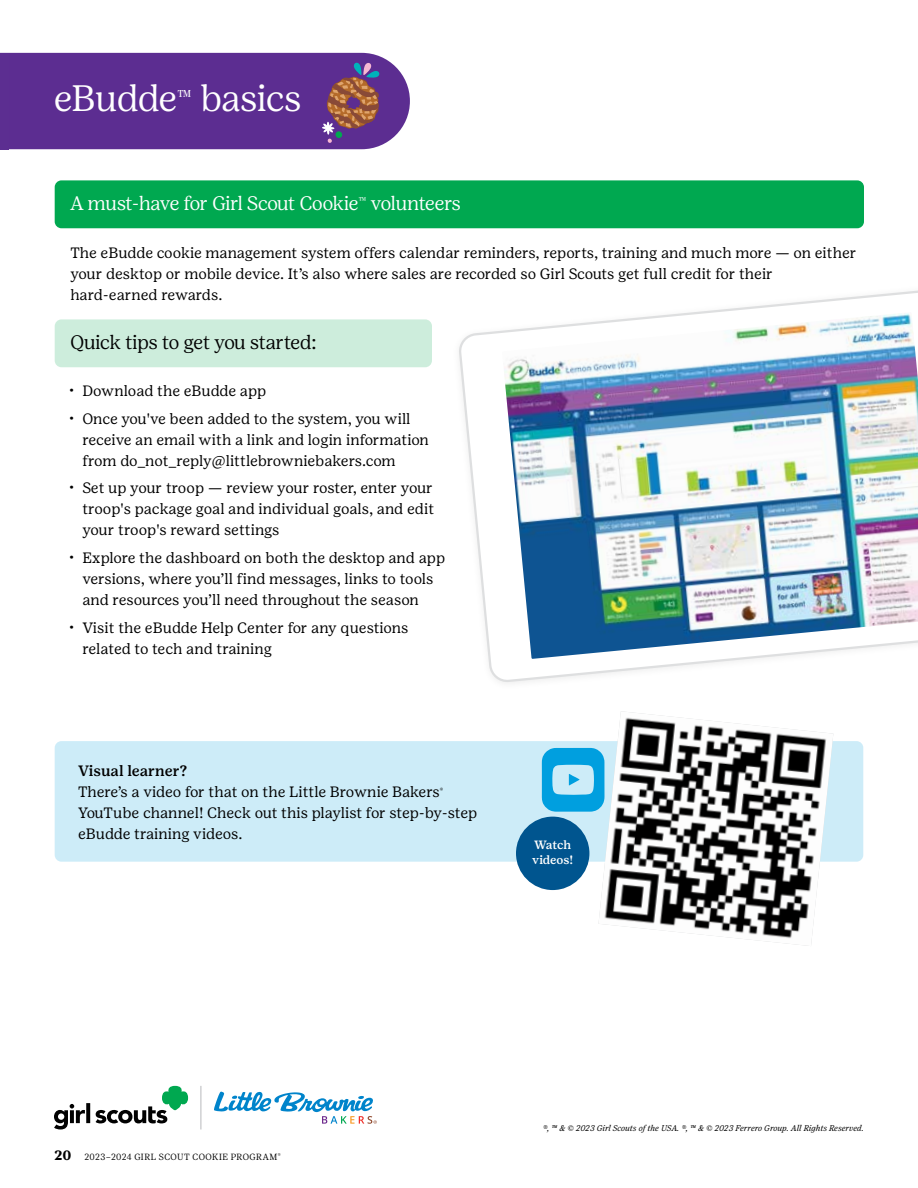
<style>
.page{position:relative;width:918px;height:1188px;background:#fff}
.page>*{position:absolute;margin:0;border:0;box-sizing:border-box;transform-origin:0 0}
.t1{font:300 36.75px "Girl Scout Display";color:#fff}
.t2{font:300 19.5px "Girl Scout Display";letter-spacing:-.02em;color:#fff}
.t3{font:300 19.5px "Girl Scout Display";color:#000}
.t4{font:15px/21px "Girl Scout Text";color:#000}
.t5{font:500 15px "Girl Scout Text";color:#000}
.t6{font:500 12px/15px "Girl Scout Text";letter-spacing:-.015em;color:#fff}
.t7{font:300 9px "Girl Scout Display";letter-spacing:.04em;color:#000}
.t8{font:italic 8.25px "Girl Scout Text";color:#000}
.t9{font:6px "Girl Scout Text";color:#000}
.s1{font-family:"Girl Scout Text";font-weight:700;font-size:13.5px}
</style>
<div class="page">
<div style="left:55px;top:741px;width:808px;height:121px;background:#cdecf8;border-radius:7px"></div>
<svg style="left:9px;top:53px;width:401px;height:96px;background:#64368f"></svg>
<svg style="left:459px;top:290px;width:459px;height:393px"></svg>
<img style="left:502px;top:312px;width:416px;height:347px">
<div style="left:516px;top:817px;width:73px;height:73px;background:#00558f;border-radius:50%"></div>
<svg style="left:54px;top:1103px;width:36px;height:27px"></svg>
<svg style="left:96px;top:1086px;width:92px;height:37px"></svg>
<svg style="left:214px;top:1091px;width:163px;height:33px"></svg>
<hr style="left:201px;top:1086px;width:1px;height:43px;background:#b8babc">
<div style="left:55px;top:180px;width:809px;height:48px;background:#00a850;border-radius:7px"></div>
<div style="left:55px;top:319px;width:377px;height:48px;background:#cdeddc;border-radius:7px"></div>
<img style="left:599px;top:711px;width:234px;height:235px">
<svg style="left:542px;top:748px;width:63px;height:64px"></svg>
<div style="left:0;top:53px;width:9px;height:96px;background:#5c2e91"></div>
<h1 class="t1" style="left:54px;top:77px;width:249px">eBudde<sup>™</sup> basics</h1>
<h2 class="t2" style="left:70px;top:192px;width:392px">A must-have for Girl Scout Cookie<sup>™</sup> volunteers</h2>
<p class="t4" style="left:70px;top:242px;width:788px">The eBudde cookie management system offers calendar reminders, reports, training and much more — on either your desktop or mobile device. It’s also where sales are recorded so Girl Scouts get full credit for their hard-earned rewards.</p>
<h2 class="t3" style="left:70px;top:331px;width:248px">Quick tips to get you started:</h2>
<p class="t4" style="left:69px;top:380px;width:199px">• Download the eBudde app</p>
<p class="t4" style="left:82px;top:408px;width:348px;text-indent:-14px">• Once you've been added to the system, you will receive an email with a link and login information from do_not_reply@littlebrowniebakers.com</p>
<p class="t4" style="left:82px;top:478px;width:353px;text-align:justify;text-indent:-14px">• Set up your troop — review your roster, enter your troop's package goal and individual goals, and edit your troop's reward settings</p>
<p class="t4" style="left:82px;top:548px;width:364px;text-indent:-14px">• Explore the dashboard on both the desktop and app versions, where you’ll find messages, links to tools and resources you’ll need throughout the season</p>
<p class="t4" style="left:82px;top:617px;width:328px;text-indent:-14px">• Visit the eBudde Help Center for any questions related to tech and training</p>
<p class="t5" style="left:78px;top:762px;width:111px">Visual learner?</p>
<p class="t4" style="left:78px;top:781px;width:363px">There’s a video for that on the Little Brownie Bakers</p>
<p class="t9" style="left:440px;top:787px;width:5px">®</p>
<p class="t4" style="left:78px;top:802px;width:401px;line-height:21.6px">YouTube channel! Check out this playlist for step-by-step eBudde training videos.</p>
<p class="t6" style="left:532px;top:837px;width:43px">Watch videos!</p>
<p class="t7" style="left:54px;top:1152px;width:228px"><span class="s1">20</span> 2023–2024 GIRL SCOUT COOKIE PROGRAM<sup>®</sup></p>
<p class="t8" style="left:543px;top:1123px;width:323px">®, ™️ &amp; © 2023 Girl Scouts of the USA. ®, ™️ &amp; © 2023 Ferrero Group. All Rights Reserved.</p>
</div>
